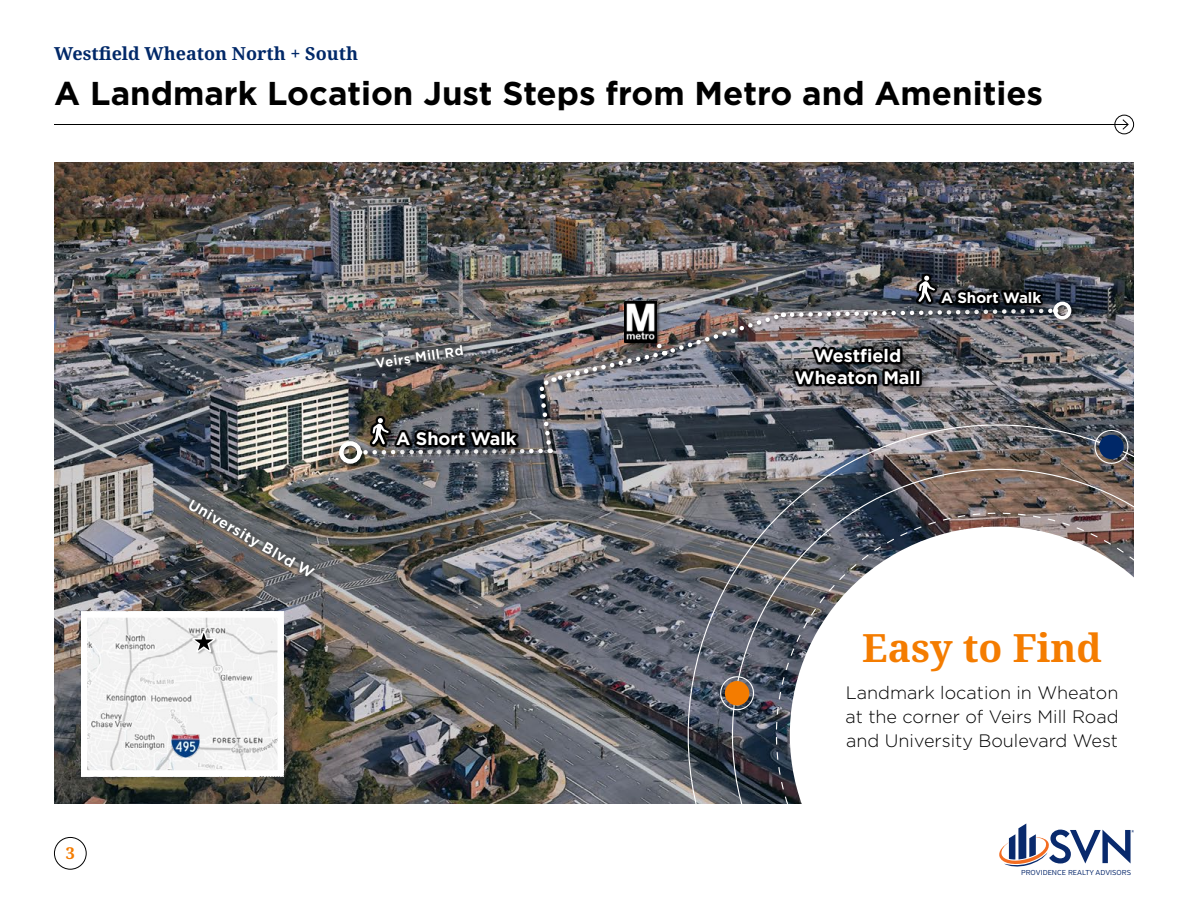
<style>
.page{position:relative;width:1188px;height:918px;background:#fff}
.page>*{position:absolute;margin:0;border:0;box-sizing:border-box;transform-origin:0 0}
.t1{font:700 39px "Noto Serif";color:#f47c00}
.t2{font:700 33px "Gotham";color:#000}
.t3{font:300 18px/24px "Gotham";color:#000;text-align:justify}
.t4{font:700 18px/21.6px "Gotham";color:#fff;text-align:center}
.t5{font:700 18px "Noto Serif";color:#002868}
.t6{font:700 16.35px "Noto Serif";color:#f47c00}
.t7{font:700 15px "Gotham";color:#fff}
.t8{font:700 13.5px "Gotham";color:#fff}
.t9{font:7.2px "Verb";color:#092a6d}
</style>
<div class="page">
<div style="left:54px;top:837px;width:33px;height:33px;border:1px solid #000;border-radius:50%"></div>
<svg style="left:999px;top:824px;width:135px;height:43px"></svg>
<hr style="left:54px;top:124px;width:1074px;height:1px;background:#000">
<svg style="left:1122px;top:119px;width:7px;height:11px"></svg>
<div style="left:1114px;top:115px;width:20px;height:19px;border:1px solid #000;border-radius:50%"></div>
<img style="left:54px;top:162px;width:1080px;height:641px">
<div style="left:338px;top:301px;width:738px;height:167px;background:#000;opacity:.5"></div>
<div style="left:339px;top:441px;width:23px;height:23px;border:4px solid #fff;border-radius:50%"></div>
<div style="left:1053px;top:302px;width:18px;height:18px;border:4px solid #fff;border-radius:50%"></div>
<div style="left:915px;top:272px;width:32px;height:42px;background:#000;opacity:.75"></div>
<svg style="left:915px;top:273px;width:23px;height:3px"></svg>
<div style="left:394px;top:428px;width:135px;height:30px;background:#000;opacity:.75"></div>
<img style="left:167px;top:473px;width:177px;height:120px">
<img style="left:338px;top:276px;width:718px;height:181px">
<div style="left:938px;top:288px;width:115px;height:28px;background:#000;opacity:.75"></div>
<svg style="left:938px;top:289px;width:105px;height:17px;background:#121315"></svg>
<div style="left:792px;top:345px;width:140px;height:52px;background:#000;opacity:.75"></div>
<svg style="left:792px;top:347px;width:130px;height:34px;background:#2a2a2c"></svg>
<img style="left:644px;top:381px;width:490px;height:422px">
<svg style="left:760px;top:497px;width:374px;height:306px"></svg>
<svg style="left:1093px;top:428px;width:37px;height:38px"></svg>
<svg style="left:718px;top:545px;width:164px;height:258px"></svg>
<img style="left:88px;top:619px;width:189px;height:150px">
<div style="left:193px;top:631px;width:25px;height:23px;background:#000;opacity:.25"></div>
<svg style="left:191px;top:630px;width:25px;height:24px"></svg>
<img style="left:171px;top:735px;width:29px;height:22px">
<p class="t5" style="left:54px;top:41px;width:305px">Westfield Wheaton North + South</p>
<h2 class="t2" style="left:54px;top:74px;width:990px">A Landmark Location Just Steps from Metro and Amenities</h2>
<p class="t6" style="left:66px;top:841px;width:11px">3</p>
<p class="t7" style="left:194px;top:495px;width:144px;rotate:30deg">University Blvd W</p>
<p class="t8" style="left:374px;top:356px;width:90px;rotate:-9deg">Veirs Mill Rd</p>
<p class="t4" style="left:396px;top:427px;width:122px">A Short Walk</p>
<p class="t4" style="left:795px;top:345px;width:127px">Westfield<br>Wheaton Mall</p>
<p class="t7" style="left:941px;top:289px;width:102px">A Short Walk</p>
<h1 class="t1" style="left:862px;top:620px;width:241px">Easy to Find</h1>
<p class="t3" style="left:846px;top:680px;width:275px">Landmark location in Wheaton at the corner of Veirs Mill Road and University Boulevard West</p>
<p class="t9" style="left:1021px;top:869px;width:111px">PROVIDENCE REALTY ADVISORS</p>
</div>
